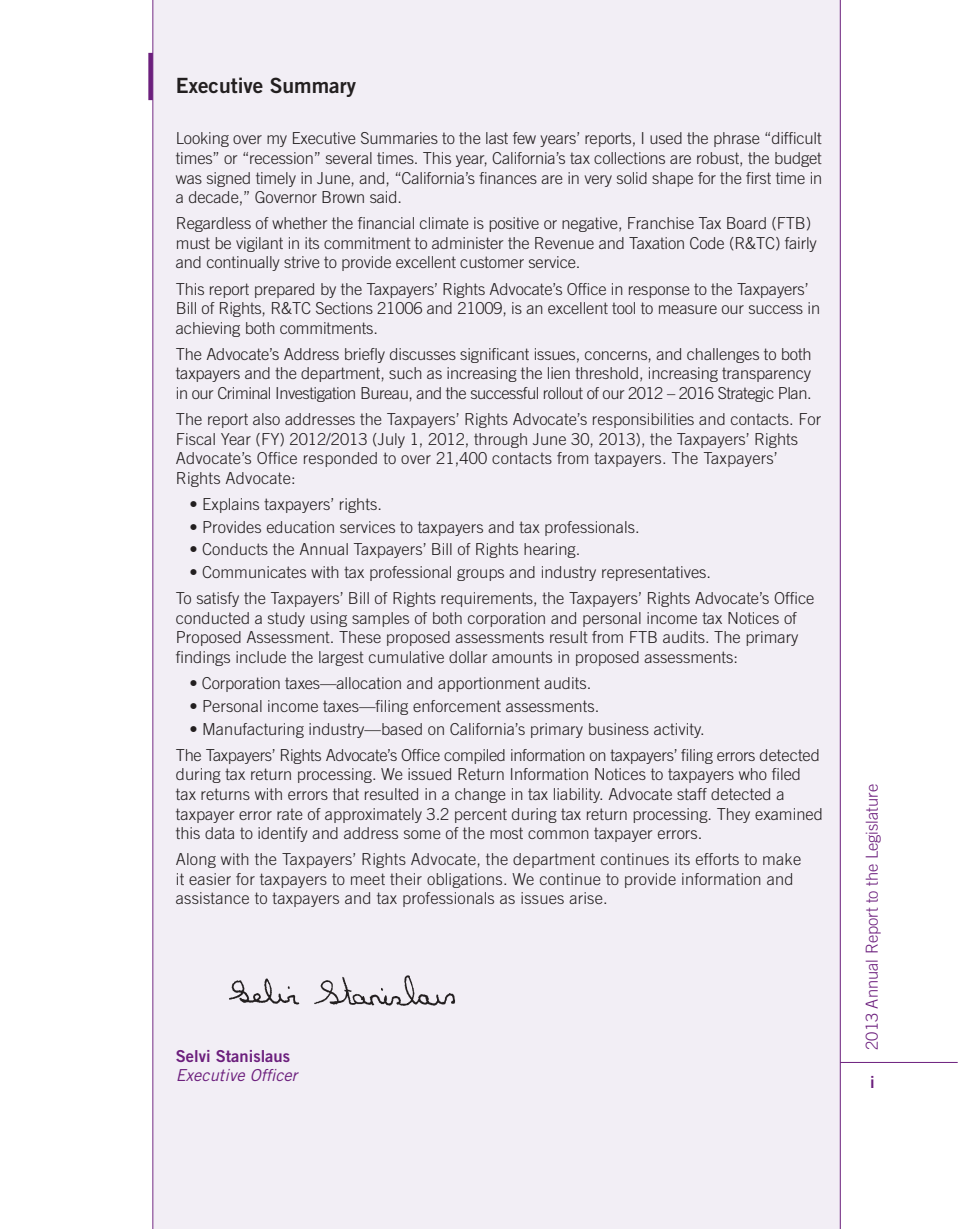
<style>
.page{position:relative;width:959px;height:1229px;background:#fff}
.page>*{position:absolute;margin:0;border:0;box-sizing:border-box;transform-origin:0 0}
.t1{font:21px "Trade Gothic Bold Two";color:#231f20}
.Body{font:300 16.5px/19.5px "Trade Gothic";color:#231f20}
.t2{font:300 16.5px "Trade Gothic";color:#6c1f7d}
.Body-2{font:italic 16.5px/19.5px "Trade Gothic";color:#6c1f7d}
.t3{font:16.5px "Trade Gothic Bold Two";color:#6c1f7d}
.s1{font-family:"Trade Gothic Bold Two";font-style:normal}
</style>
<div class="page">
<div style="left:154px;top:0;width:686px;height:1228px;background:#f2eef5"></div>
<img style="left:229px;top:975px;width:227px;height:31px">
<div style="left:148px;top:53px;width:5px;height:47px;background:#6c1f7d"></div>
<hr style="left:840px;top:0;width:1px;height:1228px;background:#6c1f7d">
<hr style="left:840px;top:1062px;width:117px;height:1px;background:#6c1f7d">
<hr style="left:153px;top:0;width:1px;height:1228px;background:#6c1f7d">
<p class="t1" style="left:176px;top:73px;width:182px">Executive Summary</p>
<p class="Body" style="left:176px;top:129px;width:648px;text-align:justify">Looking over my Executive Summaries to the last few years’ reports, I used the phrase “difficult times” or “recession” several times. This year, California’s tax collections are robust, the budget was signed timely in June, and, “California’s finances are in very solid shape for the first time in a decade,” Governor Brown said.</p>
<p class="Body" style="left:176px;top:213px;width:642px">Regardless of whether the financial climate is positive or negative, Franchise Tax Board (FTB) must be vigilant in its commitment to administer the Revenue and Taxation Code (R&amp;TC) fairly and continually strive to provide excellent customer service.</p>
<p class="Body" style="left:176px;top:279px;width:646px">This report prepared by the Taxpayers’ Rights Advocate’s Office in response to the Taxpayers’<br>Bill of Rights, R&amp;TC Sections 21006 and 21009, is an excellent tool to measure our success in achieving both commitments.</p>
<p class="Body" style="left:176px;top:344px;width:637px;text-align:justify">The Advocate’s Address briefly discusses significant issues, concerns, and challenges to both taxpayers and the department, such as increasing the lien threshold, increasing transparency in our Criminal Investigation Bureau, and the successful rollout of our 2012 – 2016 Strategic Plan.</p>
<p class="Body" style="left:176px;top:409px;width:647px">The report also addresses the Taxpayers’ Rights Advocate’s responsibilities and contacts. For Fiscal Year (FY) 2012/2013 (July 1, 2012, through June 30, 2013), the Taxpayers’ Rights Advocate’s Office responded to over 21,400 contacts from taxpayers. The Taxpayers’ Rights Advocate:</p>
<p class="Body" style="left:189px;top:494px;width:194px">• Explains taxpayers’ rights.</p>
<p class="Body" style="left:189px;top:517px;width:452px">• Provides education services to taxpayers and tax professionals.</p>
<p class="Body" style="left:189px;top:539px;width:392px">• Conducts the Annual Taxpayers’ Bill of Rights hearing.</p>
<p class="Body" style="left:189px;top:562px;width:523px">• Communicates with tax professional groups and industry representatives.</p>
<p class="Body" style="left:176px;top:588px;width:640px">To satisfy the Taxpayers’ Bill of Rights requirements, the Taxpayers’ Rights Advocate’s Office conducted a study using samples of both corporation and personal income tax Notices of Proposed Assessment. These proposed assessments result from FTB audits. The primary findings include the largest cumulative dollar amounts in proposed assessments:</p>
<p class="Body" style="left:189px;top:673px;width:403px">• Corporation taxes—allocation and apportionment audits.</p>
<p class="Body" style="left:189px;top:696px;width:411px">• Personal income taxes—filing enforcement assessments.</p>
<p class="Body" style="left:189px;top:719px;width:517px">• Manufacturing industry—based on California’s primary business activity.</p>
<p class="Body" style="left:176px;top:745px;width:648px">The Taxpayers’ Rights Advocate’s Office compiled information on taxpayers’ filing errors detected during tax return processing. We issued Return Information Notices to taxpayers who filed tax returns with errors that resulted in a change in tax liability. Advocate staff detected a taxpayer error rate of approximately 3.2 percent during tax return processing. They examined this data to identify and address some of the most common taxpayer errors.</p>
<p class="Body" style="left:176px;top:849px;width:627px">Along with the Taxpayers’ Rights Advocate, the department continues its efforts to make it easier for taxpayers to meet their obligations. We continue to provide information and assistance to taxpayers and tax professionals as issues arise.</p>
<p class="Body-2" style="left:176px;top:1046px;width:123px"><span class="s1">Selvi Stanislaus<br></span>Executive Officer</p>
<p class="t2" style="left:862px;top:1049px;width:267px;rotate:-90deg">2013 Annual Report to the Legislature</p>
<p class="t3" style="left:870px;top:1072px;width:6px">i</p>
</div>
